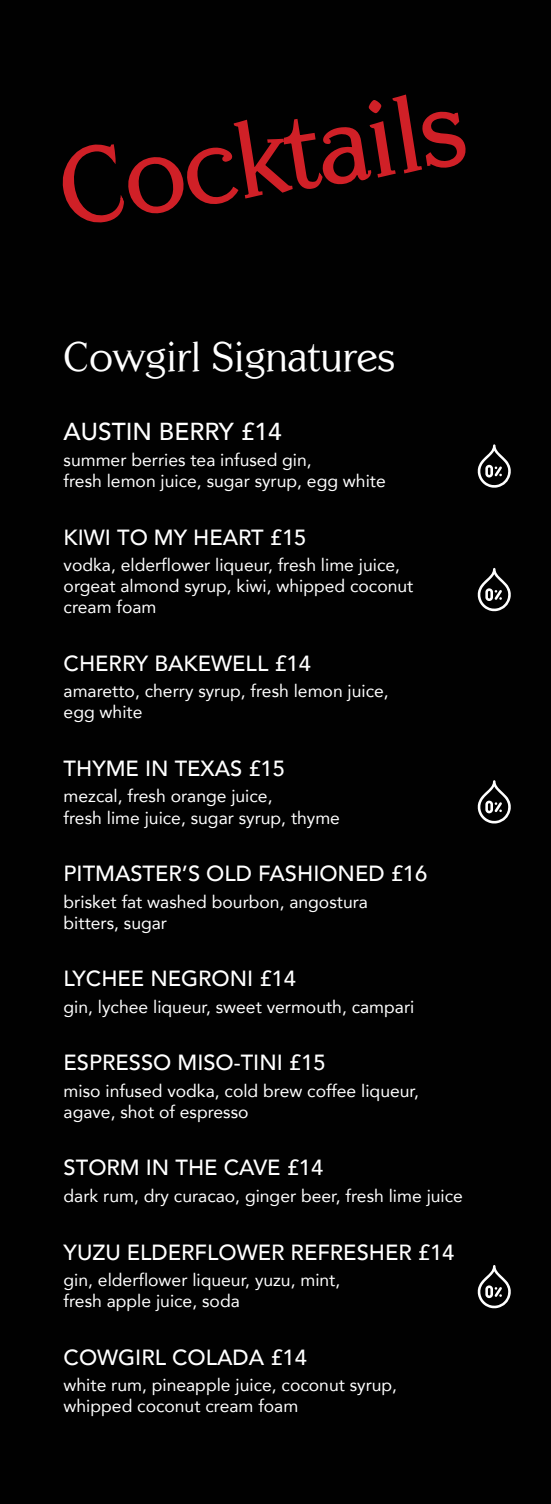
<style>
.page{position:relative;width:551px;height:1504px;background:#fff}
.page>*{position:absolute;margin:0;border:0;box-sizing:border-box;transform-origin:0 0}
.t1{font:42px "Centabel";color:#fff}
.t2{font:500 24.5px "Avenir";color:#fff}
.t3{font:500 21.88px "Avenir";color:#fff}
.t4{font:17.5px/21px "Avenir";color:#fff}
</style>
<div class="page">
<div style="left:0;top:0;width:551px;height:1503px;background:#010101"></div>
<svg style="left:477px;top:444px;width:33px;height:43px"></svg>
<svg style="left:477px;top:568px;width:33px;height:43px"></svg>
<svg style="left:477px;top:780px;width:33px;height:43px"></svg>
<svg style="left:477px;top:1265px;width:33px;height:42px"></svg>
<svg style="left:62px;top:94px;width:404px;height:129px"></svg>
<h1 class="t1" style="left:64px;top:332px;width:333px">Cowgirl Signatures</h1>
<h2 class="t2" style="left:64px;top:410px;width:219px">AUSTIN BERRY £14</h2>
<p class="t4" style="left:64px;top:449px;width:323px">summer berries tea infused gin,<br>fresh lemon juice, sugar syrup, egg white</p>
<p class="t3" style="left:64px;top:518px;width:244px">KIWI TO MY HEART £15</p>
<p class="t4" style="left:64px;top:554px;width:351px">vodka, elderflower liqueur, fresh lime juice, orgeat almond syrup, kiwi, whipped coconut cream foam</p>
<p class="t3" style="left:64px;top:644px;width:249px">CHERRY BAKEWELL £14</p>
<p class="t4" style="left:64px;top:680px;width:326px">amaretto, cherry syrup, fresh lemon juice, egg white</p>
<p class="t3" style="left:64px;top:749px;width:223px">THYME IN TEXAS £15</p>
<p class="t4" style="left:64px;top:785px;width:278px">mezcal, fresh orange juice,<br>fresh lime juice, sugar syrup, thyme</p>
<p class="t3" style="left:64px;top:854px;width:365px">PITMASTER’S OLD FASHIONED £16</p>
<p class="t4" style="left:64px;top:890px;width:306px">brisket fat washed bourbon, angostura bitters, sugar</p>
<p class="t3" style="left:64px;top:959px;width:234px">LYCHEE NEGRONI £14</p>
<p class="t4" style="left:64px;top:995px;width:352px">gin, lychee liqueur, sweet vermouth, campari</p>
<p class="t3" style="left:64px;top:1043px;width:263px">ESPRESSO MISO-TINI £15</p>
<p class="t4" style="left:64px;top:1079px;width:357px">miso infused vodka, cold brew coffee liqueur, agave, shot of espresso</p>
<p class="t3" style="left:64px;top:1148px;width:261px">STORM IN THE CAVE £14</p>
<p class="t4" style="left:64px;top:1184px;width:401px">dark rum, dry curacao, ginger beer, fresh lime juice</p>
<p class="t3" style="left:64px;top:1232px;width:392px">YUZU ELDERFLOWER REFRESHER £14</p>
<p class="t4" style="left:64px;top:1268px;width:278px">gin, elderflower liqueur, yuzu, mint, fresh apple juice, soda</p>
<p class="t3" style="left:64px;top:1337px;width:245px">COWGIRL COLADA £14</p>
<p class="t4" style="left:64px;top:1373px;width:335px">white rum, pineapple juice, coconut syrup, whipped coconut cream foam</p>
</div>
